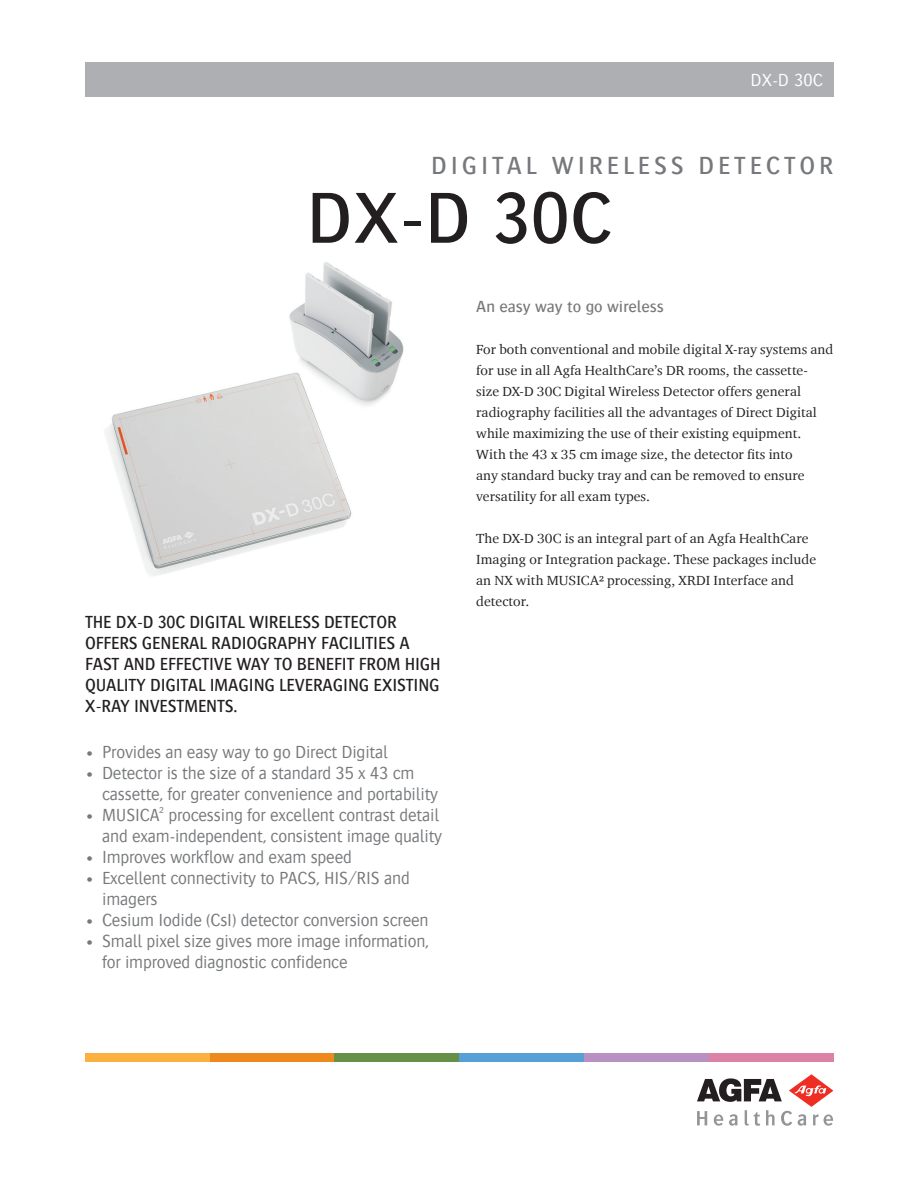
<style>
.page{position:relative;width:918px;height:1188px;background:#fff}
.page>*{position:absolute;margin:0;border:0;box-sizing:border-box;transform-origin:0 0}
.t1{font:500 75px "Bosis For Agfa";color:#231f20}
.t2{font:500 25.5px "Bosis For Agfa";letter-spacing:.15em;color:#76787b}
.t3{font:300 18px/21px "Bosis For Agfa";letter-spacing:-.01em;color:#76787b}
.t4{font:500 18px/21px "Bosis For Agfa";letter-spacing:-.01em;color:#231f20}
.t5{font:300 18px "Bosis For Agfa";color:#fff}
.t6{font:500 16.5px "Bosis For Agfa";color:#76787b}
.t7{font:13.5px/21px "Charter ITC For Agfa";letter-spacing:.005em;color:#231f20}
</style>
<div class="page">
<svg style="left:697px;top:1074px;width:136px;height:52px"></svg>
<img style="left:105px;top:262px;width:299px;height:314px">
<div style="left:85px;top:63px;width:748px;height:34px;background:#aeafb3"></div>
<div style="left:85px;top:1053px;width:125px;height:8px;background:#fbb03f"></div>
<div style="left:709px;top:1053px;width:124px;height:8px;background:#dc82a7"></div>
<div style="left:210px;top:1053px;width:124px;height:8px;background:#ed891d"></div>
<div style="left:334px;top:1053px;width:125px;height:8px;background:#669046"></div>
<div style="left:459px;top:1053px;width:125px;height:8px;background:#56a0d5"></div>
<div style="left:584px;top:1053px;width:125px;height:8px;background:#b890c2"></div>
<h3 class="t5" style="left:751px;top:71px;width:74px">DX-D 30C</h3>
<h2 class="t2" style="left:431px;top:152px;width:404px">DIGITA L WIRELESS DET ECTOR</h2>
<h1 class="t1" style="left:306px;top:178px;width:307px">DX-D 30C</h1>
<h3 class="t4" style="left:85px;top:611px;width:357px">THE DX-D 30C DIGITAL WIRELESS DETECTOR OFFERS GENERAL RAD IOGRAPHY FACILITIES A FAST AND EFFECTIVE WAY TO BENEFIT FROM HIGH QUALITY DIGITAL IMAGING LEVER</h3>
<h3 class="t4" style="left:323px;top:674px;width:20px">AGING</h3>
<h3 class="t4" style="left:374px;top:674px;width:68px">EXISTING</h3>
<h3 class="t4" style="left:85px;top:695px;width:59px">X-RAY INVES</h3>
<h3 class="t4" style="left:177px;top:695px;width:19px">TMEN</h3>
<h3 class="t4" style="left:217px;top:695px;width:22px">TS.</h3>
<h3 class="t3" style="left:85px;top:741px;width:304px">• Provides an easy way to go Direct Digital</h3>
<h3 class="t3" style="left:102px;top:762px;width:338px;text-indent:-17px">• Detector is the size of a standard 35 x 43 cm cassette, for greater convenience and portability</h3>
<h3 class="t3" style="left:85px;top:804px;width:359px;text-align:right">• MUSICA<sup>²</sup> processing for excellent contrast detail and exam-independent, consistent image quality</h3>
<h3 class="t3" style="left:85px;top:846px;width:268px">• Improves workflow and exam speed</h3>
<h3 class="t3" style="left:102px;top:867px;width:309px;text-indent:-17px">• Excellent connectivity to PACS, HIS/RIS and imagers</h3>
<h3 class="t3" style="left:85px;top:909px;width:345px">• Cesium Iodide (CsI) detector conversion screen</h3>
<h3 class="t3" style="left:102px;top:930px;width:328px;text-indent:-17px">• Small pixel size gives more image information, for improved diagnostic confidence</h3>
<p class="t6" style="left:476px;top:298px;width:189px">AN EASY WAY TO GO WIRELESS</p>
<p class="t7" style="left:476px;top:339px;width:359px">For both conventional and mobile digital X-ray systems and for use in all Agfa HealthCare’s DR rooms, the cassette&shy;size DX-D 30C Digital Wireless Detector offers general radiography facilities all the advantages of Direct Digital while maximizing the use of their existing equipment.<br>With the 43 x 35 cm image size, the detector fits into<br>any standard bucky tray and can be removed to ensure versatility for all exam types.</p>
<p class="t7" style="left:476px;top:528px;width:341px">The DX-D 30C is an integral part of an Agfa HealthCare Imaging or Integration package. These packages include an NX with MUSICA² processing, XRDI Interface and detector.</p>
</div>
